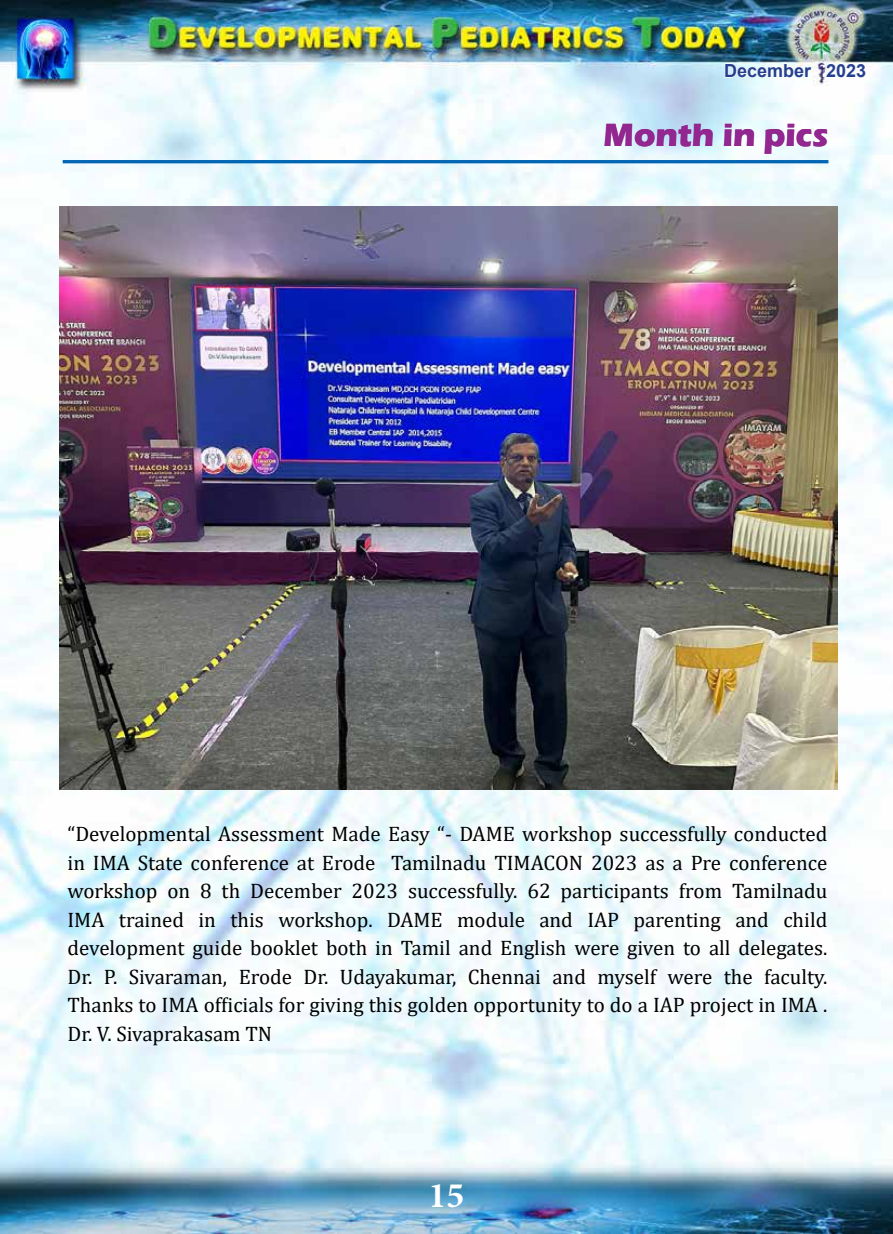
<style>
.page{position:relative;width:893px;height:1234px;background:#fff}
.page>*{position:absolute;margin:0;border:0;box-sizing:border-box;transform-origin:0 0}
.t1{font:700 36px "Minion Pro";color:#fff}
.t2{font:700 33px "Eras ITC";color:#92278f}
.t3{font:21px/28.5px "Cambria";color:#000;text-align:justify}
.t4{font:700 18px "Arial";color:#25408f}
</style>
<div class="page">
<img style="left:0;top:0;width:893px;height:1233px">
<svg style="left:724px;top:62px;width:89px;height:17px"></svg>
<svg style="left:825px;top:62px;width:42px;height:17px"></svg>
<hr style="left:63px;top:160px;width:765px;height:3px;background:#0065b2">
<img style="left:59px;top:206px;width:778px;height:583px">
<p class="t4" style="left:724px;top:58px;width:144px">December 2023</p>
<h2 class="t2" style="left:604px;top:116px;width:226px">month in pics</h2>
<p class="t3" style="left:68px;top:819px;width:761px">“Developmental Assessment Made Easy “- DAME workshop successfully conducted in IMA State conference at Erode Tamilnadu TIMACON 2023 as a Pre conference workshop on 8 th December 2023 successfully. 62 participants from Tamilnadu IMA trained in this workshop. DAME module and IAP parenting and child development guide booklet both in Tamil and English were given to all delegates.<br>Dr. P. Sivaraman, Erode Dr. Udayakumar, Chennai and myself were the faculty.<br>Thanks to IMA officials for giving this golden opportunity to do a IAP project in IMA .<br>Dr. V. Sivaprakasam TN</p>
<h1 class="t1" style="left:428px;top:1169px;width:37px">15</h1>
</div>
